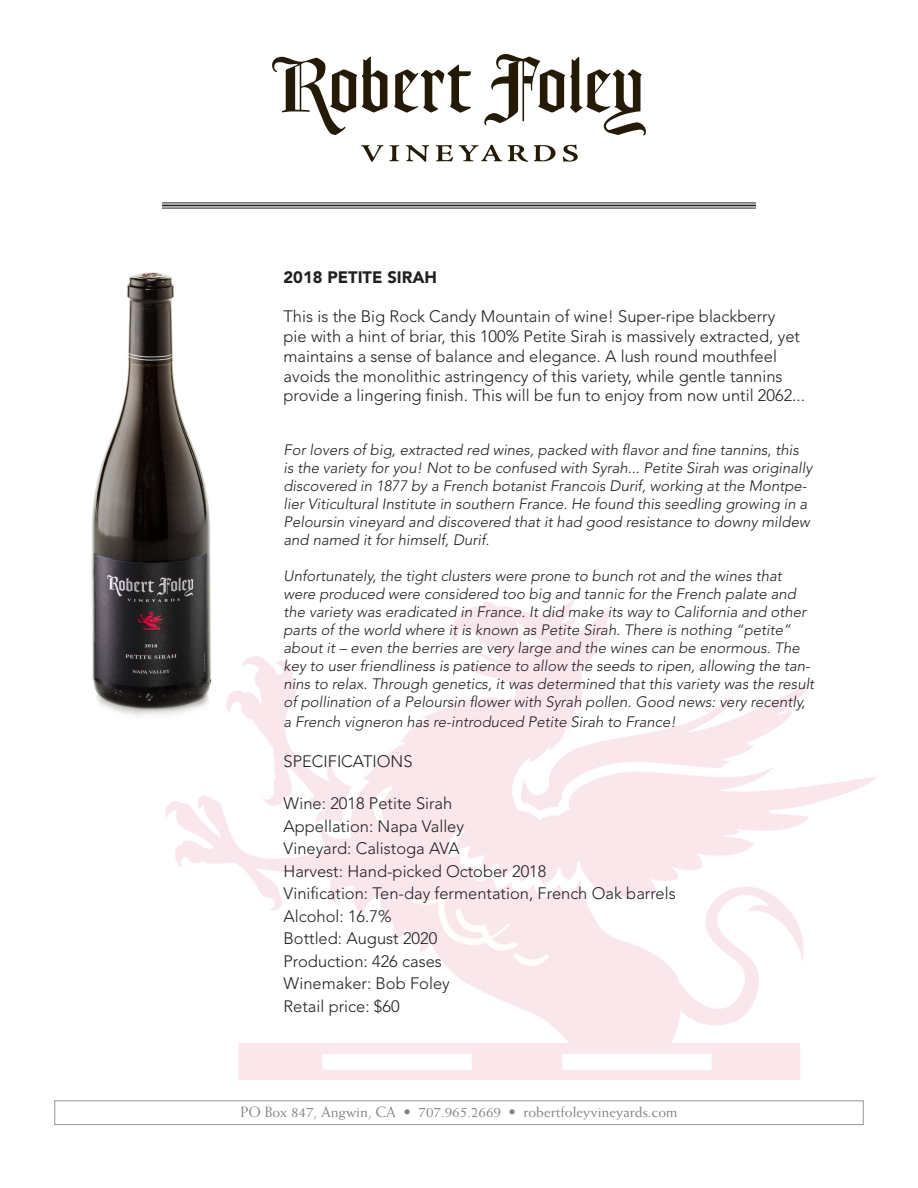
<style>
.page{position:relative;width:918px;height:1188px;background:#fff}
.page>*{position:absolute;margin:0;border:0;box-sizing:border-box;transform-origin:0 0}
.t1{font:300 16.5px/19.8px "Avenir";color:#231f20}
.t2{font:900 16.5px "Avenir";color:#231f20}
.t3{font:italic 300 15px/18px "Avenir";color:#231f20}
.t4{font:15px "Weiss";color:#808285}
</style>
<div class="page">
<img style="left:165px;top:598px;width:711px;height:482px">
<svg style="left:272px;top:57px;width:115px;height:78px"></svg>
<svg style="left:394px;top:65px;width:77px;height:48px"></svg>
<svg style="left:361px;top:145px;width:38px;height:17px"></svg>
<svg style="left:406px;top:145px;width:23px;height:17px"></svg>
<svg style="left:436px;top:145px;width:17px;height:16px"></svg>
<svg style="left:459px;top:145px;width:43px;height:16px"></svg>
<svg style="left:508px;top:145px;width:20px;height:17px"></svg>
<svg style="left:534px;top:145px;width:22px;height:16px"></svg>
<svg style="left:563px;top:145px;width:15px;height:17px"></svg>
<svg style="left:484px;top:54px;width:162px;height:81px"></svg>
<img style="left:91px;top:272px;width:126px;height:455px">
<hr style="left:162px;top:203px;width:594px;height:1px;background:#231f20">
<hr style="left:162px;top:205px;width:594px;height:1px;background:#231f20">
<hr style="left:162px;top:208px;width:594px;height:1px;background:#231f20">
<div style="left:54px;top:1100px;width:810px;height:25px;border:1px solid #939598"></div>
<p class="t2" style="left:284px;top:267px;width:155px">2018 PETITE SIRAH</p>
<p class="t1" style="left:284px;top:307px;width:523px">This is the Big Rock Candy Mountain of wine! Super-ripe blackberry<br>pie with a hint of briar, this 100% Petite Sirah is massively extracted, yet maintains a sense of balance and elegance. A lush round mouthfeel avoids the monolithic astringency of this variety, while gentle tannins provide a lingering finish. This will be fun to enjoy from now until 2062...</p>
<p class="t3" style="left:284px;top:441px;width:530px">For lovers of big, extracted red wines, packed with flavor and fine tannins, this is the variety for you! Not to be confused with Syrah... Petite Sirah was originally discovered in 1877 by a French botanist Francois Durif, working at the Montpe&shy;lier Viticultural Institute in southern France. He found this seedling growing in a Peloursin vineyard and discovered that it had good resistance to downy mildew and named it for himself, Durif.</p>
<p class="t3" style="left:284px;top:567px;width:532px">Unfortunately, the tight clusters were prone to bunch rot and the wines that were produced were considered too big and tannic for the French palate and the variety was eradicated in France. It did make its way to California and other parts of the world where it is known as Petite Sirah. There is nothing “petite” about it – even the berries are very large and the wines can be enormous. The key to user friendliness is patience to allow the seeds to ripen, allowing the tan&shy;nins to relax. Through genetics, it was determined that this variety was the result of pollination of a Peloursin flower with Syrah pollen. Good news: very recently,</p>
<p class="t3" style="left:284px;top:713px;width:394px">a French vigneron has re-introduced Petite Sirah to France!</p>
<p class="t1" style="left:284px;top:751px;width:131px">SPECIFICATIONS</p>
<p class="t1" style="left:284px;top:793px;width:170px">Wine: 2018 Petite Sirah</p>
<p class="t1" style="left:284px;top:816px;width:182px">Appellation: Napa Valley</p>
<p class="t1" style="left:284px;top:838px;width:178px">Vineyard: Calistoga AVA</p>
<p class="t1" style="left:284px;top:861px;width:264px">Harvest: Hand-picked October 2018</p>
<p class="t1" style="left:284px;top:883px;width:394px">Vinification: Ten-day fermentation, French Oak barrels</p>
<p class="t1" style="left:284px;top:906px;width:109px">Alcohol: 16.7%</p>
<p class="t1" style="left:284px;top:928px;width:155px">Bottled: August 2020</p>
<p class="t1" style="left:284px;top:951px;width:160px">Production: 426 cases</p>
<p class="t1" style="left:284px;top:973px;width:168px">Winemaker: Bob Foley</p>
<p class="t1" style="left:284px;top:996px;width:118px">Retail price: $60</p>
<p class="t4" style="left:240px;top:1103px;width:439px">PO Box 847, Angwin, CA • 707.965.2669 • robertfoleyvineyards.com</p>
</div>
